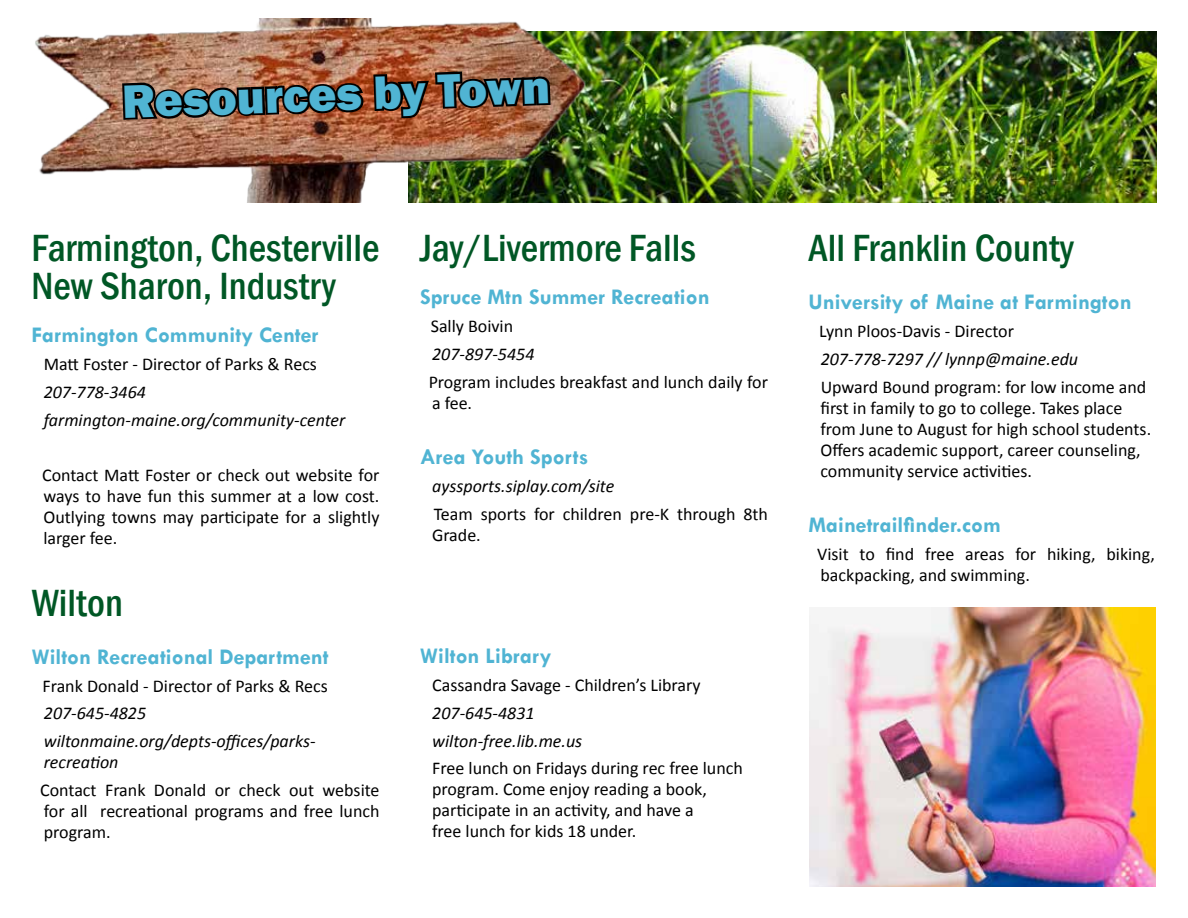
<style>
.page{position:relative;width:1188px;height:918px;background:#fff}
.page>*{position:absolute;margin:0;border:0;box-sizing:border-box;transform-origin:0 0}
.t1{font:800 48px "Franklin Gothic";color:#50b4d3}
.t2{font:500 condensed 39px/38.2px "Franklin Gothic";color:#005725}
.t3{font:700 22.5px "Tw Cen";color:#50b4d3}
.t4{font:18px/21px "Calibri";color:#000}
.t5{font:italic 18px/27.8px "Calibri";color:#000}
</style>
<div class="page">
<img style="left:590px;top:32px;width:566px;height:170px">
<img style="left:35px;top:18px;width:555px;height:184px">
<img style="left:809px;top:608px;width:347px;height:278px">
<img style="left:120px;top:69px;width:433px;height:134px">
<h1 class="t1" style="left:121px;top:70px;width:430px;rotate:-2deg">Resources by Town</h1>
<h2 class="t2" style="left:32px;top:228px;width:350px">Farmington, Chesterville<br>New Sharon, Industry</h2>
<p class="t3" style="left:32px;top:322px;width:289px">Farmington Community Center</p>
<p class="t4" style="left:44px;top:354px;width:275px">Matt Foster - Director of Parks &amp; Recs</p>
<p class="t5" style="left:44px;top:377px;width:303px">207-778-3464 farmington-maine.org/community-center</p>
<p class="t4" style="left:42px;top:465px;width:339px;text-align:justify">Contact Matt Foster or check out website for ways to have fun this summer at a low cost.<br>Outlying towns may participate for a slightly larger fee.</p>
<h2 class="t2" style="left:32px;top:583px;width:93px">Wilton</h2>
<p class="t3" style="left:32px;top:643px;width:298px">Wilton Recreational Department</p>
<p class="t4" style="left:42px;top:675px;width:287px">Frank Donald - Director of Parks &amp; Recs</p>
<p class="t5" style="left:44px;top:699px;width:273px">207-645-4825 wiltonmaine.org/depts-offices/parks-</p>
<p class="t5" style="left:44px;top:748px;width:76px">recreation</p>
<p class="t4" style="left:40px;top:780px;width:341px;text-align:justify">Contact Frank Donald or check out website for all recreational programs and free lunch program.</p>
<h2 class="t2" style="left:420px;top:228px;width:277px">Jay/Livermore Falls</h2>
<p class="t3" style="left:420px;top:284px;width:291px">Spruce Mtn Summer Recreation</p>
<p class="t4" style="left:431px;top:316px;width:84px">Sally Boivin</p>
<p class="t5" style="left:432px;top:339px;width:104px">207-897-5454</p>
<p class="t4" style="left:429px;top:371px;width:341px">Program includes breakfast and lunch daily for a fee.</p>
<p class="t3" style="left:420px;top:443px;width:170px">Area Youth Sports</p>
<p class="t5" style="left:432px;top:471px;width:184px">ayssports.siplay.com/site</p>
<p class="t4" style="left:432px;top:503px;width:337px">Team sports for children pre-K through 8th<br>Grade.</p>
<p class="t3" style="left:420px;top:643px;width:133px">Wilton Library</p>
<p class="t4" style="left:432px;top:675px;width:270px">Cassandra Savage - Children’s Library</p>
<p class="t5" style="left:432px;top:698px;width:152px">207-645-4831 wilton-free.lib.me.us</p>
<p class="t4" style="left:432px;top:758px;width:312px">Free lunch on Fridays during rec free lunch program. Come enjoy reading a book, participate in an activity, and have a<br>free lunch for kids 18 under.</p>
<h2 class="t2" style="left:808px;top:229px;width:267px">All Franklin County</h2>
<p class="t3" style="left:808px;top:289px;width:325px">University of Maine at Farmington</p>
<p class="t4" style="left:819px;top:321px;width:196px">Lynn Ploos-Davis - Director</p>
<p class="t5" style="left:821px;top:344px;width:259px">207-778-7297 // lynnp@maine.edu</p>
<p class="t4" style="left:821px;top:376px;width:332px">Upward Bound program: for low income and first in family to go to college. Takes place from June to August for high school students.<br>Offers academic support, career counseling, community service activities.</p>
<p class="t3" style="left:808px;top:511px;width:194px">Mainetrailfinder.com</p>
<p class="t4" style="left:817px;top:543px;width:339px">Visit to find free areas for hiking, biking, backpacking, and swimming.</p>
</div>
